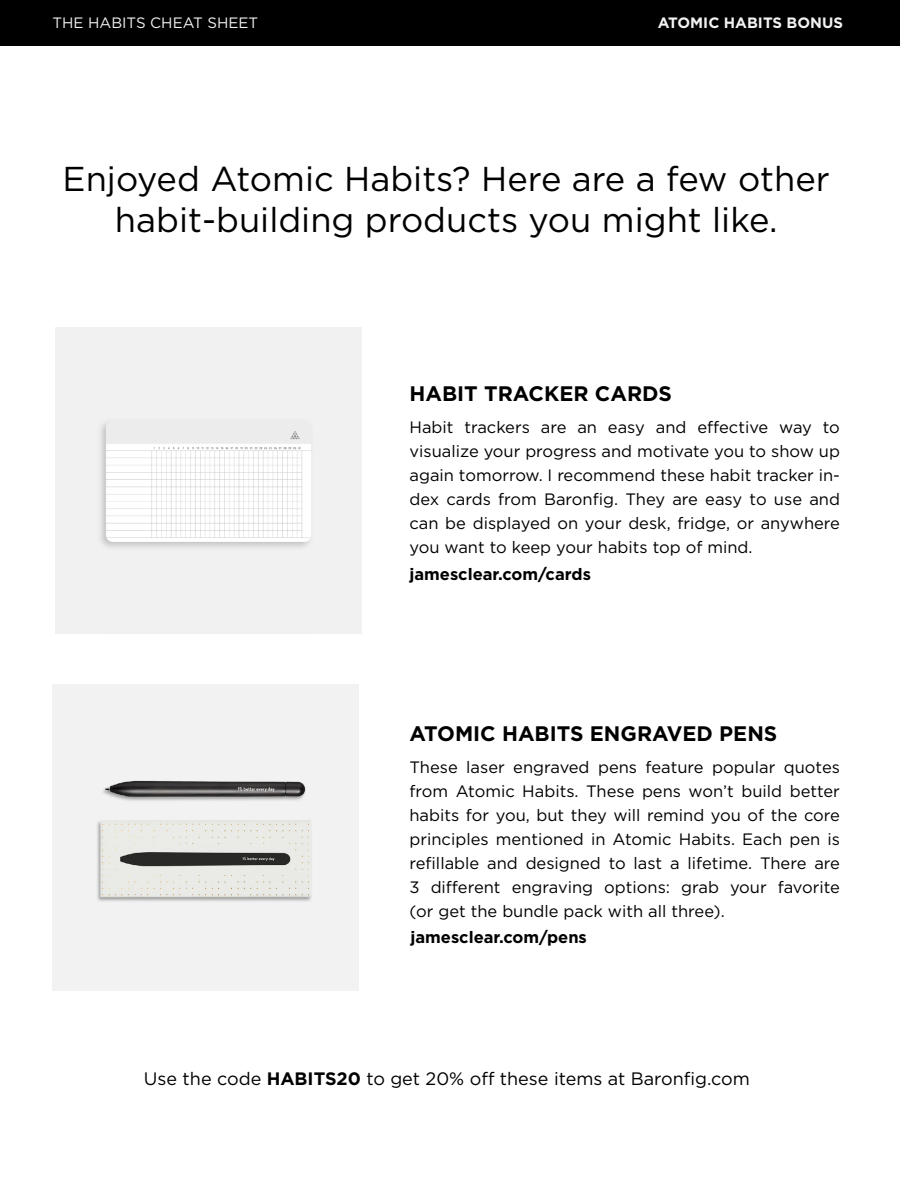
<style>
.page{position:relative;width:900px;height:1200px;background:#fff}
.page>*{position:absolute;margin:0;border:0;box-sizing:border-box;transform-origin:0 0}
.t1{font:34.5px/41.4px "Gotham";color:#000;text-align:center}
.t2{font:700 21px "Gotham";color:#000}
.t3{font:18px "Gotham";color:#000}
.t4{font:16.5px/24px "Gotham";color:#000;text-align:justify}
.t5{font:700 16.5px "Gotham";color:#000}
.t6{font:15px "Gotham";color:#f2f2f2}
.t7{font:700 15px "Gotham";color:#f2f2f2}
.s1{font-weight:700}
</style>
<div class="page">
<div style="left:0;top:0;width:900px;height:46px;background:#000"></div>
<img style="left:55px;top:327px;width:306px;height:306px">
<img style="left:52px;top:684px;width:306px;height:306px">
<p class="t6" style="left:53px;top:13px;width:207px">THE HABITS CHEAT SHEET</p>
<p class="t7" style="left:658px;top:12px;width:187px">ATOMIC HABITS BONUS</p>
<h1 class="t1" style="left:63px;top:157px;width:769px">Enjoyed Atomic Habits? Here are a few other habit-building products you might like.</h1>
<p class="t2" style="left:410px;top:380px;width:264px">HABIT TRACKER CARDS</p>
<p class="t4" style="left:410px;top:415px;width:432px">Habit trackers are an easy and effective way to visualize your progress and motivate you to show up again tomorrow. I recommend these habit tracker in&shy;dex cards from Baronfig. They are easy to use and can be displayed on your desk, fridge, or anywhere you want to keep your habits top of mind.</p>
<p class="t5" style="left:410px;top:563px;width:183px">jamesclear.com/cards</p>
<p class="t2" style="left:410px;top:720px;width:369px">ATOMIC HABITS ENGRAVED PENS</p>
<p class="t4" style="left:410px;top:755px;width:432px">These laser engraved pens feature popular quotes from Atomic Habits. These pens won’t build better habits for you, but they will remind you of the core principles mentioned in Atomic Habits. Each pen is refillable and designed to last a lifetime. There are 3 different engraving options: grab your favorite (or get the bundle pack with all three).</p>
<p class="t5" style="left:410px;top:927px;width:178px">jamesclear.com/pens</p>
<p class="t3" style="left:144px;top:1068px;width:608px">Use the code <span class="s1">HABITS20</span> to get 20% off these items at Baronfig.com</p>
</div>
